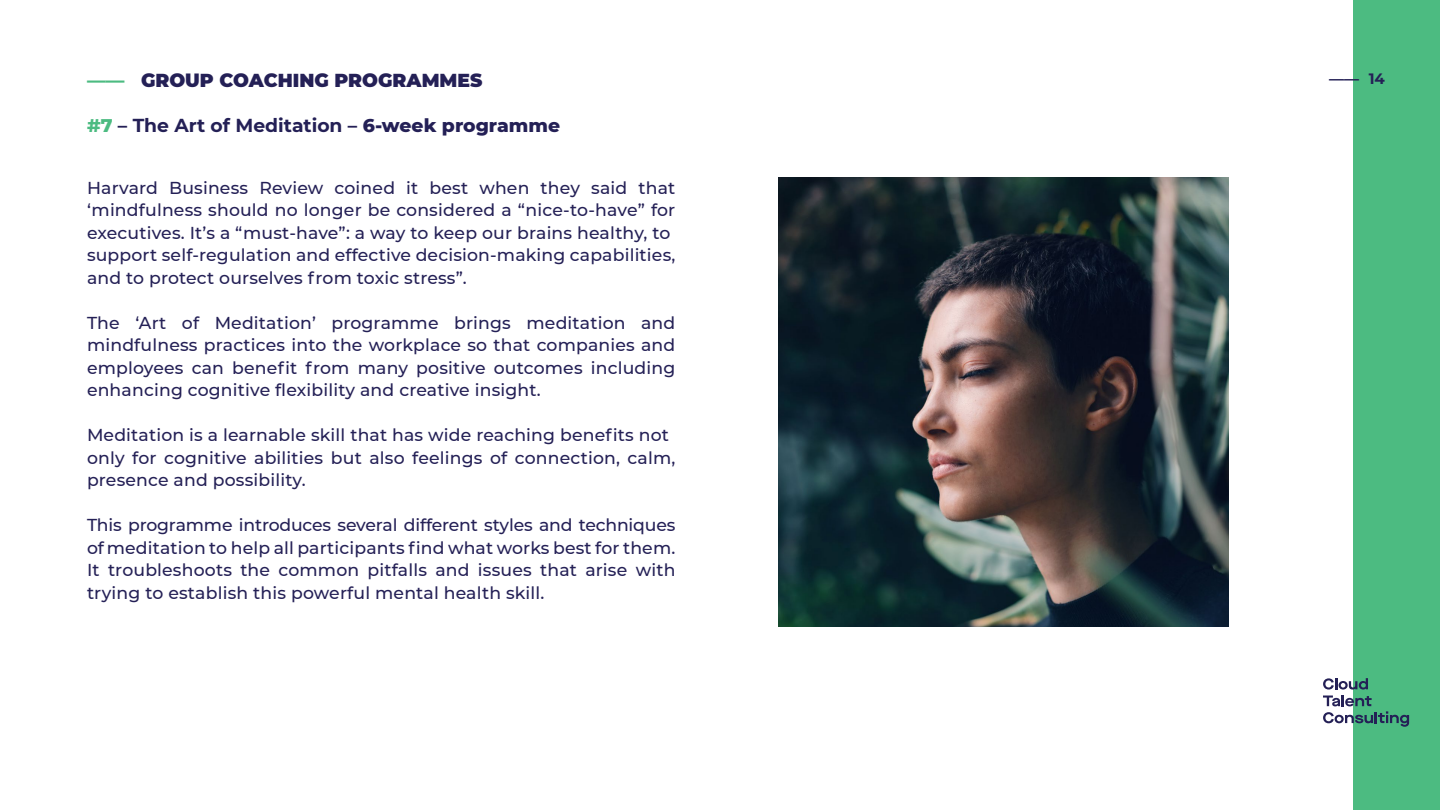
<style>
.page{position:relative;width:1440px;height:810px;background:#fff}
.page>*{position:absolute;margin:0;border:0;box-sizing:border-box;transform-origin:0 0}
.t1{font:700 18.75px "Montserrat";color:#242056}
.t2{font:900 18.75px "Montserrat";color:#242056}
.t3{font:500 17.25px/22.5px "Montserrat";letter-spacing:.01em;color:#242056}
.t4{font:700 15px "Montserrat";color:#242056}
.s1{font-weight:800;color:#4cbb81}
.s2{font-weight:800}
</style>
<div class="page">
<div style="left:1353px;top:0;width:87px;height:810px;background:#4cbb81"></div>
<svg style="left:1323px;top:678px;width:86px;height:49px"></svg>
<img style="left:778px;top:177px;width:450px;height:450px">
<p class="t2" style="left:87px;top:66px;width:397px"><span class="s1">——</span> GROUP COACHING PROGRAMMES</p>
<p class="t1" style="left:87px;top:112px;width:475px"><span class="s1">#7</span> – The Art of Meditation – <span class="s2">6-week programme</span></p>
<p class="t3" style="left:87px;top:176px;width:590px">Harvard Business Review coined it best when they said that ‘mindfulness should no longer be considered a “nice-to-have” for executives. It’s a “must-have”: a way to keep our brains healthy, to support self-regulation and effective decision-making capabilities, and to protect ourselves from toxic stress”.</p>
<p class="t3" style="left:87px;top:311px;width:590px;text-align:justify">The ‘Art of Meditation’ programme brings meditation and mindfulness practices into the workplace so that companies and employees can benefit from many positive outcomes including enhancing cognitive flexibility and creative insight.</p>
<p class="t3" style="left:87px;top:423px;width:590px">Meditation is a learnable skill that has wide reaching benefits not only for cognitive abilities but also feelings of connection, calm, presence and possibility.</p>
<p class="t3" style="left:87px;top:513px;width:590px;text-align:justify">This programme introduces several different styles and techniques of meditation to help all participants find what works best for them.<br>It troubleshoots the common pitfalls and issues that arise with trying to establish this powerful mental health skill.</p>
<p class="t4" style="left:1329px;top:67px;width:57px">—— 14</p>
</div>
